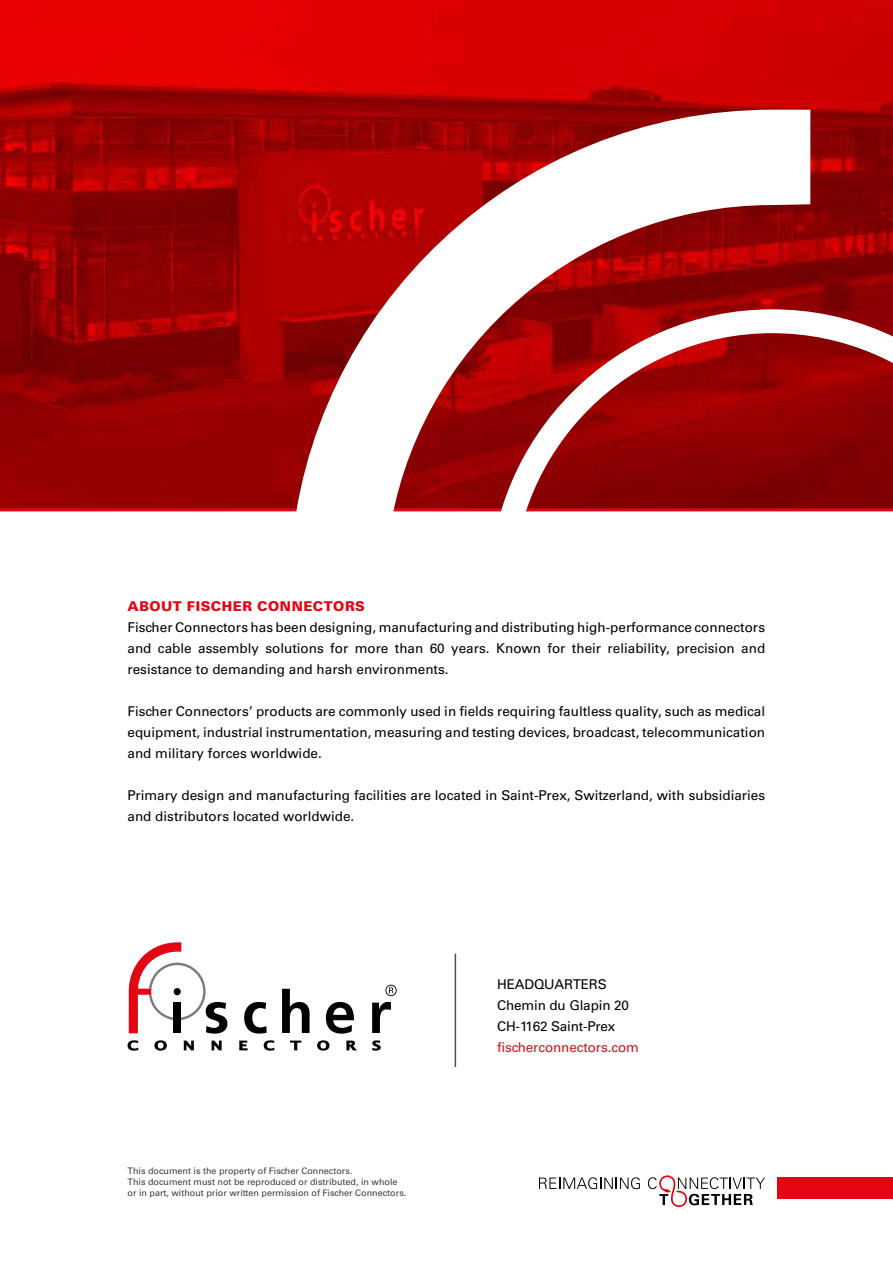
<style>
.page{position:relative;width:893px;height:1263px;background:#fff}
.page>*{position:absolute;margin:0;border:0;box-sizing:border-box;transform-origin:0 0}
.t1{font:13.5px/21px "Univers";color:#000;text-align:justify}
.t2{font:900 13.5px "Univers";letter-spacing:.035em;color:#e30613}
.t3{font:13.5px "Univers";letter-spacing:-.01em;color:#cd171a}
.t4{font:9px/10.8px "Univers";color:#3c3c3b}
</style>
<div class="page">
<div style="left:778px;top:1177px;width:115px;height:22px;background:#e30613"></div>
<svg style="left:539px;top:1177px;width:101px;height:12px"></svg>
<svg style="left:648px;top:1175px;width:117px;height:32px"></svg>
<img style="left:0;top:0;width:893px;height:508px">
<hr style="left:455px;top:954px;width:1px;height:113px;background:#3c3c3b">
<hr style="left:0;top:508px;width:893px;height:3px;background:#e30613">
<svg style="left:810px;top:309px;width:83px;height:203px"></svg>
<svg style="left:290px;top:110px;width:520px;height:402px"></svg>
<svg style="left:129px;top:942px;width:98px;height:92px"></svg>
<svg style="left:244px;top:1002px;width:23px;height:31px"></svg>
<svg style="left:282px;top:989px;width:28px;height:44px"></svg>
<svg style="left:326px;top:1002px;width:28px;height:32px"></svg>
<svg style="left:372px;top:1002px;width:19px;height:31px"></svg>
<svg style="left:385px;top:985px;width:12px;height:11px"></svg>
<svg style="left:128px;top:1040px;width:10px;height:10px"></svg>
<svg style="left:154px;top:1040px;width:13px;height:10px"></svg>
<svg style="left:184px;top:1040px;width:10px;height:10px"></svg>
<svg style="left:212px;top:1040px;width:10px;height:10px"></svg>
<svg style="left:239px;top:1040px;width:9px;height:10px"></svg>
<svg style="left:264px;top:1040px;width:10px;height:10px"></svg>
<svg style="left:290px;top:1040px;width:11px;height:10px"></svg>
<svg style="left:317px;top:1040px;width:12px;height:10px"></svg>
<svg style="left:346px;top:1040px;width:11px;height:10px"></svg>
<svg style="left:372px;top:1040px;width:9px;height:10px"></svg>
<p class="t2" style="left:128px;top:597px;width:239px">ABOUT FISCHER CONNECTORS</p>
<p class="t1" style="left:128px;top:616px;width:639px">Fischer Connectors has been designing, manufacturing and distributing high-performance connectors and cable assembly solutions for more than 60 years. Known for their reliability, precision and resistance to demanding and harsh environments.</p>
<p class="t1" style="left:128px;top:700px;width:639px">Fischer Connectors’ products are commonly used in fields requiring faultless quality, such as medical equipment, industrial instrumentation, measuring and testing devices, broadcast, telecommunication and military forces worldwide.</p>
<p class="t1" style="left:128px;top:784px;width:639px">Primary design and manufacturing facilities are located in Saint-Prex, Switzerland, with subsidiaries and distributors located worldwide.</p>
<p class="t4" style="left:128px;top:1165px;width:280px">This document is the property of Fischer Connectors.<br>This document must not be reproduced or distributed, in whole or in part, without prior written permission of Fischer Connectors.</p>
<p class="t1" style="left:497px;top:973px;width:133px;text-align:left">HEADQUARTERS<br>Chemin du Glapin 20<br>CH-1162 Saint-Prex</p>
<p class="t3" style="left:497px;top:1039px;width:143px">fischerconnectors.com</p>
</div>
